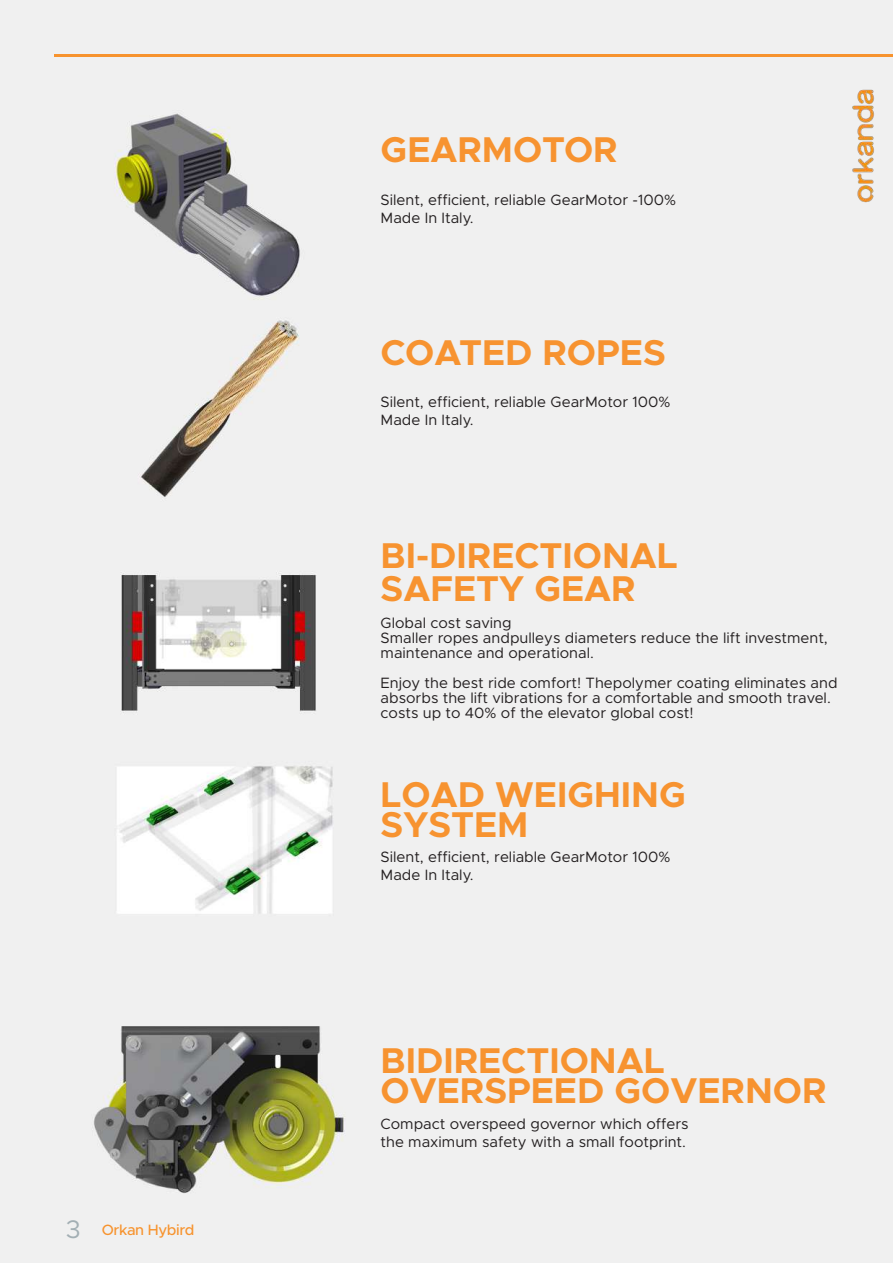
<style>
.page{position:relative;width:893px;height:1263px;background:#fff}
.page>*{position:absolute;margin:0;border:0;box-sizing:border-box;transform-origin:0 0}
.t1{font:700 36px/30px "Metropolis";color:#f79330}
.t2{font:15px/18px "Metropolis";color:#231f20}
.t3{font:500 15px "Metropolis";letter-spacing:-.025em;color:#f7932e}
.s1{font-weight:400;font-size:25.5px;color:#a3afb4}
</style>
<div class="page">
<img style="left:0;top:0;width:893px;height:1263px">
<hr style="left:54px;top:54px;width:839px;height:2px;background:#f7932e">
<p class="t3" style="left:66px;top:1220px;width:130px"><span class="s1">3</span> Orkan Hybird</p>
<h1 class="t1" style="left:381px;top:135px;width:239px">GEARMOTOR</h1>
<p class="t2" style="left:381px;top:191px;width:297px">Silent, efficient, reliable GearMotor -100%<br>Made In Italy.</p>
<h1 class="t1" style="left:381px;top:337px;width:287px">COATED ROPES</h1>
<p class="t2" style="left:381px;top:393px;width:291px">Silent, efficient, reliable GearMotor 100%<br>Made In Italy.</p>
<h1 class="t1" style="left:381px;top:539px;width:299px;line-height:33px">BI-DIRECTIONAL<br>SAFETY GEAR</h1>
<p class="t2" style="left:381px;top:615px;width:449px;line-height:15px">Global cost saving<br>Smaller ropes andpulleys diameters reduce the lift investment, maintenance and operational.</p>
<p class="t2" style="left:381px;top:675px;width:459px;line-height:15px">Enjoy the best ride comfort! Thepolymer coating eliminates and absorbs the lift vibrations for a comfortable and smooth travel. costs up to 40% of the elevator global cost!</p>
<h1 class="t1" style="left:381px;top:780px;width:307px">LOAD WEIGHING<br>SYSTEM</h1>
<p class="t2" style="left:381px;top:848px;width:291px">Silent, efficient, reliable GearMotor 100%<br>Made In Italy.</p>
<h1 class="t1" style="left:381px;top:1046px;width:447px">BIDIRECTIONAL<br>OVERSPEED GOVERNOR</h1>
<p class="t2" style="left:381px;top:1115px;width:309px">Compact overspeed governor which offers the maximum safety with a small footprint.</p>
</div>
